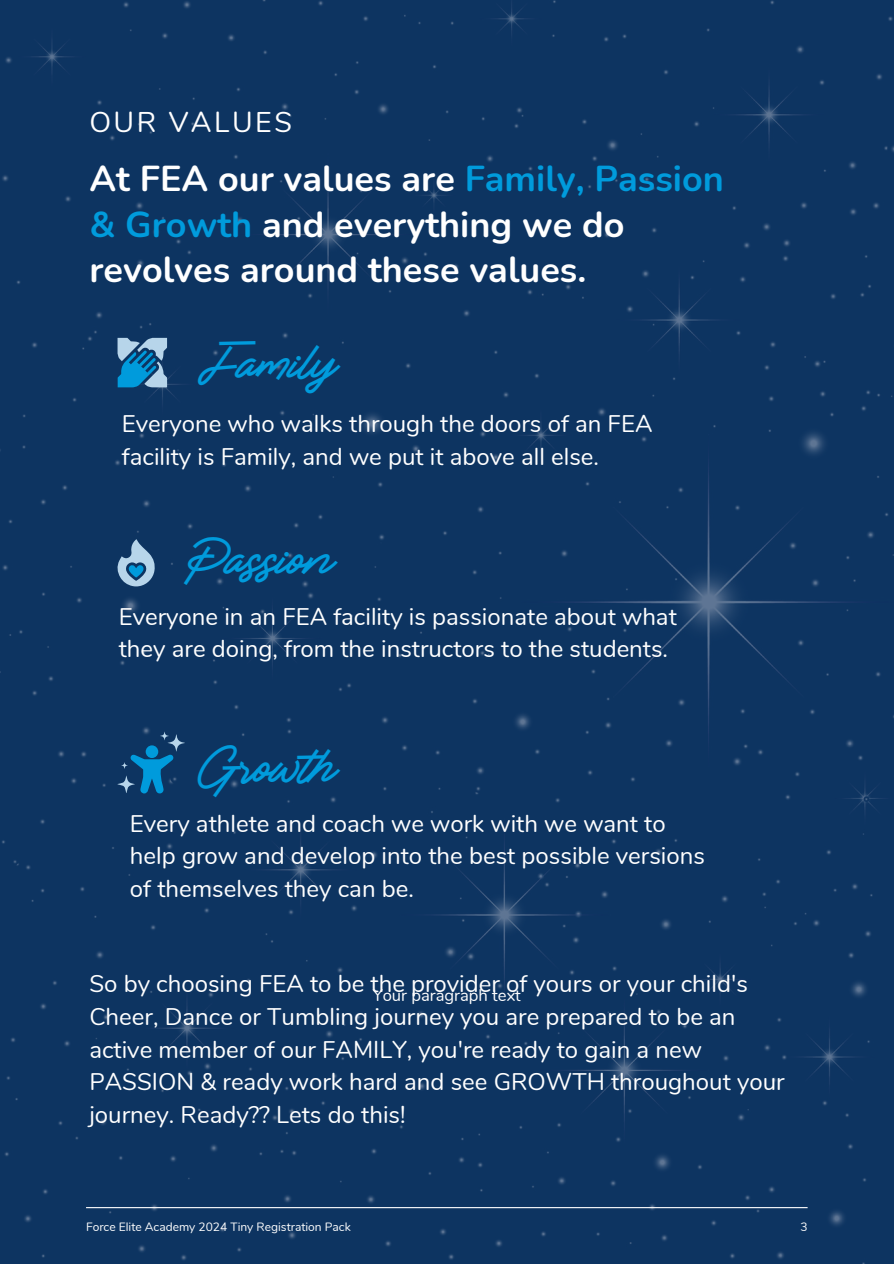
<style>
.page{position:relative;width:894px;height:1264px;background:#fff}
.page>*{position:absolute;margin:0;border:0;box-sizing:border-box;transform-origin:0 0}
.t1{font:37.5px "Socialist";color:#009bdc}
.t2{font:700 36px/45px "Nunito";color:#fff}
.t3{font:28.5px "Nunito";letter-spacing:.09em;color:#fff}
.t4{font:24px/32.7px "Nunito";color:#fff}
.t5{font:16.65px "Nunito";color:#fff}
.t6{font:12px "Nunito";color:#fff}
.s1{color:#009bdc}
</style>
<div class="page">
<div style="left:0;top:0;width:893px;height:1263px;background:#0d3461"></div>
<svg style="left:117px;top:338px;width:50px;height:49px;background:#4991bb"></svg>
<svg style="left:117px;top:539px;width:38px;height:47px;background:#5d87aa"></svg>
<svg style="left:117px;top:731px;width:68px;height:62px;background:#115080"></svg>
<hr style="left:86px;top:1206px;width:721px;height:2px;background:#fff">
<h2 class="t3" style="left:89px;top:103px;width:204px">OUR VALUES</h2>
<p class="t2" style="left:89px;top:157px;width:636px">At FEA our values are <span class="s1">Family, Passion &amp; Growth</span> and everything we do revolves around these values.</p>
<h3 class="t1" style="left:203px;top:346px;width:137px">Family</h3>
<h1 class="t4" style="left:122px;top:408px;width:532px">Everyone who walks through the doors of an FEA facility is Family, and we put it above all else.</h1>
<p class="t1" style="left:190px;top:542px;width:147px">Passion</p>
<h2 class="t4" style="left:119px;top:600px;width:559px">Everyone in an FEA facility is passionate about what they are doing, from the instructors to the students.</h2>
<h4 class="t1" style="left:201px;top:749px;width:139px">Growth</h4>
<p class="t4" style="left:130px;top:807px;width:576px">Every athlete and coach we work with we want to help grow and develop into the best possible versions of themselves they can be.</p>
<h4 class="t4" style="left:89px;top:968px;width:696px">So by choosing FEA to be the provider of yours or your child's Cheer, Dance or Tumbling journey you are prepared to be an active member of our FAMILY, you're ready to gain a new PASSION &amp; ready work hard and see GROWTH throughout your journey. Ready?? Lets do this!</h4>
<h4 class="t5" style="left:372px;top:984px;width:150px">Your paragraph text</h4>
<h2 class="t6" style="left:86px;top:1218px;width:266px">Force Elite Academy 2024 Tiny Registration Pack</h2>
<p class="t6" style="left:800px;top:1218px;width:9px">3</p>
</div>
